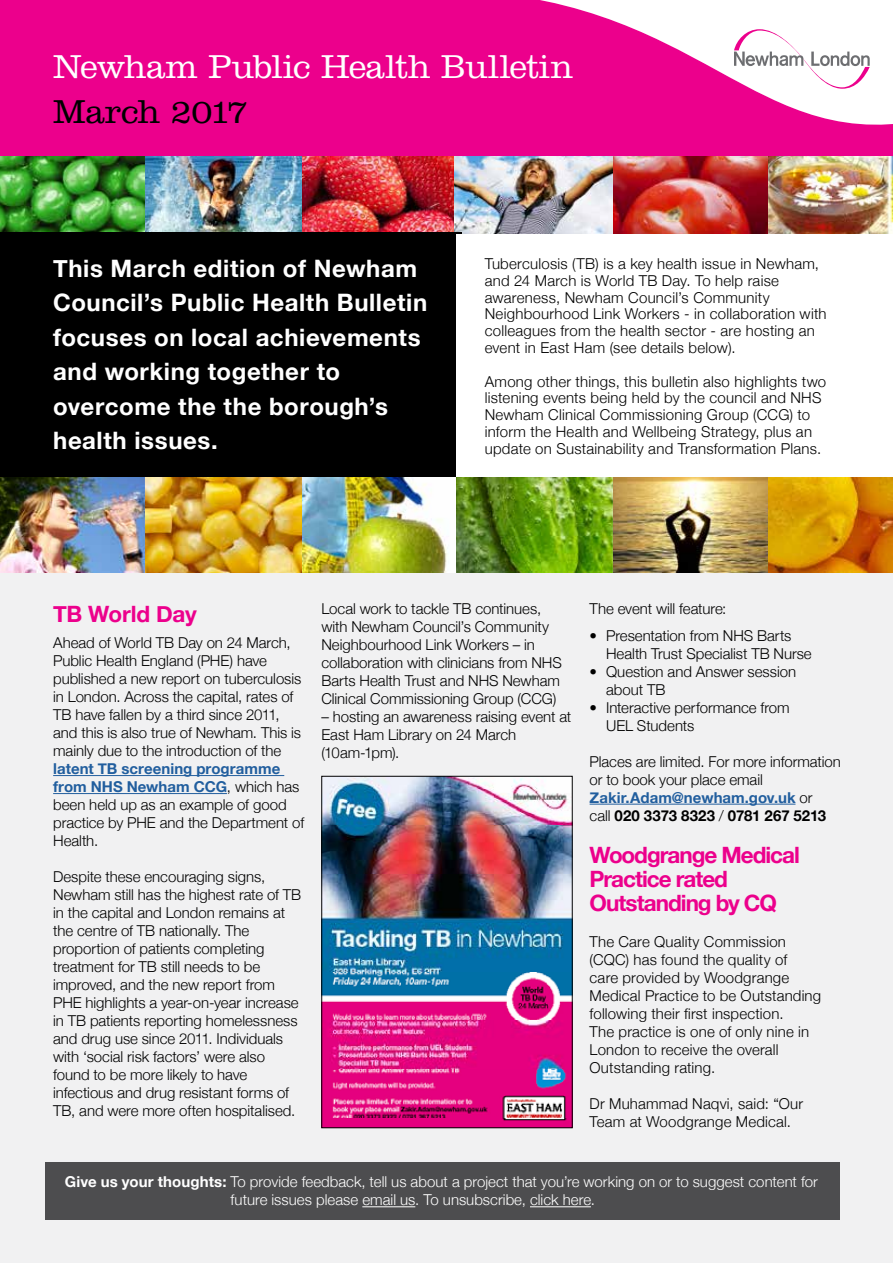
<style>
.page{position:relative;width:893px;height:1263px;background:#f1f1f2}
.page>*{position:absolute;margin:0;border:0;box-sizing:border-box;transform-origin:0 0}
.t1{font:300 34.35px "Clarendon";letter-spacing:-.015em;color:#fff}
.t2{font:300 34.35px "Clarendon";letter-spacing:-.02em;color:#000}
.t3{font:700 24px/34.5px "Helvetica Neue";letter-spacing:.025em;color:#fff}
.t4{font:700 22.5px/24px "Helvetica Neue";letter-spacing:-.045em;color:#ec008c}
.t5{font:700 22.5px "Helvetica Neue";letter-spacing:-.01em;color:#ec008c}
.t6{font:300 15px/18px "Helvetica Neue";color:#000}
.t7{font:300 15px/16.8px "Helvetica Neue";letter-spacing:.02em;color:#000}
.t8{font:300 15px/18px "Helvetica Neue";color:#fff}
.s1{font-weight:700;color:#215e9e}
.s2{font-weight:700}
</style>
<div class="page">
<img style="left:458px;top:155px;width:435px;height:80px">
<img style="left:456px;top:477px;width:437px;height:95px">
<img style="left:301px;top:155px;width:157px;height:78px">
<img style="left:301px;top:477px;width:155px;height:95px">
<img style="left:145px;top:155px;width:156px;height:78px">
<img style="left:145px;top:477px;width:156px;height:95px">
<img style="left:0;top:155px;width:145px;height:78px">
<img style="left:0;top:477px;width:145px;height:95px">
<hr style="left:53px;top:775px;width:231px;height:1px;background:#215e9e">
<hr style="left:53px;top:793px;width:174px;height:1px;background:#215e9e">
<hr style="left:590px;top:804px;width:205px;height:1px;background:#215e9e">
<div style="left:0;top:0;width:893px;height:155px;background:#ec008c"></div>
<svg style="left:540px;top:0;width:353px;height:125px;fill:#fff"></svg>
<div style="left:0;top:233px;width:461px;height:244px;background:#000"></div>
<div style="left:456px;top:235px;width:437px;height:242px;background:#fff"></div>
<div style="left:46px;top:1162px;width:794px;height:57px;background:#4d4d4f"></div>
<hr style="left:362px;top:1206px;width:53px;height:1px;background:#fff">
<hr style="left:530px;top:1206px;width:61px;height:1px;background:#fff">
<img style="left:324px;top:778px;width:246px;height:348px">
<h1 class="t1" style="left:53px;top:47px;width:522px">Newham Public Health Bulletin</h1>
<h1 class="t2" style="left:53px;top:91px;width:196px">March 2017</h1>
<h2 class="t3" style="left:53px;top:251px;width:376px">This March edition of Newham<br>Council’s Public Health Bulletin focuses on local achievements and working together to overcome the the borough’s health issues.</h2>
<p class="t7" style="left:485px;top:254px;width:343px">Tuberculosis (TB) is a key health issue in Newham, and 24 March is World TB Day. To help raise awareness, Newham Council’s Community Neighbourhood Link Workers - in collaboration with colleagues from the health sector - are hosting an event in East Ham (see details below).</p>
<p class="t6" style="left:485px;top:372px;width:343px;line-height:16.8px">Among other things, this bulletin also highlights two listening events being held by the council and NHS Newham Clinical Commissioning Group (CCG) to inform the Health and Wellbeing Strategy, plus an update on Sustainability and Transformation Plans.</p>
<h3 class="t5" style="left:53px;top:596px;width:145px">TB World Day</h3>
<p class="t6" style="left:53px;top:633px;width:250px">Ahead of World TB Day on 24 March, Public Health England (PHE) have published a new report on tuberculosis in London. Across the capital, rates of TB have fallen by a third since 2011, and this is also true of Newham. This is mainly due to the introduction of the</p>
<p class="t6" style="left:53px;top:759px;width:253px"><span class="s1">latent TB screening programme from NHS Newham CCG</span>, which has been held up as an example of good practice by PHE and the Department of<br>Health.</p>
<p class="t6" style="left:53px;top:867px;width:250px">Despite these encouraging signs, Newham still has the highest rate of TB in the capital and London remains at the centre of TB nationally. The proportion of patients completing treatment for TB still needs to be improved, and the new report from PHE highlights a year-on-year increase in TB patients reporting homelessness and drug use since 2011. Individuals with ‘social risk factors’ were also found to be more likely to have infectious and drug resistant forms of TB, and were more often hospitalised.</p>
<p class="t6" style="left:321px;top:599px;width:242px">Local work to tackle TB continues, with Newham Council’s Community Neighbourhood Link Workers – in collaboration with clinicians from NHS Barts Health Trust and NHS Newham Clinical Commissioning Group (CCG)</p>
<p class="t6" style="left:321px;top:707px;width:251px">– hosting an awareness raising event at<br>East Ham Library on 24 March (10am-1pm).</p>
<p class="t6" style="left:590px;top:599px;width:138px">The event will feature:</p>
<p class="t6" style="left:606px;top:625px;width:207px;text-indent:-16px">• Presentation from NHS Barts<br>Health Trust Specialist TB Nurse</p>
<p class="t6" style="left:606px;top:661px;width:192px;text-indent:-16px">• Question and Answer session about TB</p>
<p class="t6" style="left:606px;top:697px;width:185px;text-indent:-16px">• Interactive performance from<br>UEL Students</p>
<p class="t6" style="left:590px;top:751px;width:253px">Places are limited. For more information or to book your place email<br><span class="s1">Zakir.Adam@newham.gov.uk</span> or<br>call <span class="s2">020 3373 8323</span> / <span class="s2">0781 267 5213</span></p>
<h3 class="t4" style="left:590px;top:843px;width:212px">Woodgrange Medical<br>Practice rated<br>Outstanding by CQ</h3>
<p class="t6" style="left:590px;top:931px;width:233px">The Care Quality Commission (CQC) has found the quality of<br>care provided by Woodgrange<br>Medical Practice to be Outstanding following their first inspection.<br>The practice is one of only nine in<br>London to receive the overall<br>Outstanding rating.</p>
<p class="t6" style="left:590px;top:1093px;width:215px">Dr Muhammad Naqvi, said: “Our<br>Team at Woodgrange Medical.</p>
<p class="t8" style="left:231px;top:1172px;width:589px;text-indent:-166px"><span class="s2">Give us your thoughts:</span> To provide feedback, tell us about a project that you’re working on or to suggest content for future issues please email us. To unsubscribe, click here.</p>
</div>
